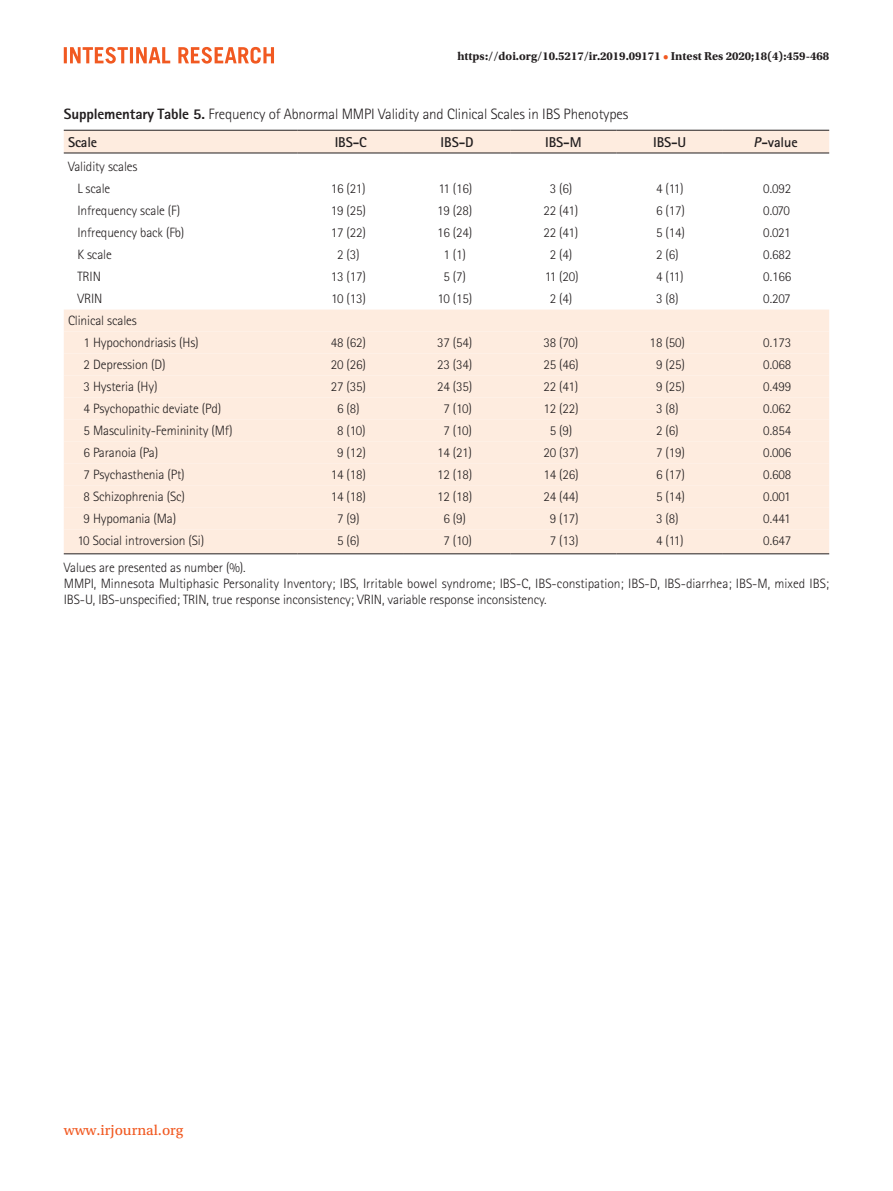
<style>
.page{position:relative;width:893px;height:1191px;background:#fff}
.page>*{position:absolute;margin:0;border:0;box-sizing:border-box;transform-origin:0 0}
.표그림제목{font:300 15px "Rotis Sans Serif Std";letter-spacing:-.01em;color:#231f20}
.t1{font:15px "Utopia Std Capt";color:#f15921}
.표항목{font:700 14.25px "Rotis Sans Serif Std";letter-spacing:-.01em;color:#231f20}
.표본문{font:300 13.5px/16.2px "Rotis Sans Serif Std";letter-spacing:-.01em;color:#231f20}
.t2{font:700 12px "Utopia Std";color:#231f20}
.s1{color:#f15921}
.s2{font-weight:800}
.s3{font-style:italic}
</style>
<div class="page">
<svg style="left:64px;top:47px;width:210px;height:17px"></svg>
<div style="left:64px;top:131px;width:765px;height:22px;background:#feecdf"></div>
<div style="left:64px;top:309px;width:765px;height:244px;background:#feecdf"></div>
<div style="left:64px;top:331px;width:765px;height:199px;background:#feecdf"></div>
<hr style="left:64px;top:553px;width:234px;height:1px;background:#231f20">
<hr style="left:298px;top:553px;width:106px;height:1px;background:#231f20">
<hr style="left:404px;top:553px;width:106px;height:1px;background:#231f20">
<hr style="left:510px;top:553px;width:107px;height:1px;background:#231f20">
<hr style="left:617px;top:553px;width:106px;height:1px;background:#231f20">
<hr style="left:723px;top:553px;width:106px;height:1px;background:#231f20">
<hr style="left:64px;top:130px;width:234px;height:1px;background:#231f20">
<hr style="left:298px;top:130px;width:106px;height:1px;background:#231f20">
<hr style="left:404px;top:130px;width:106px;height:1px;background:#231f20">
<hr style="left:510px;top:130px;width:107px;height:1px;background:#231f20">
<hr style="left:617px;top:130px;width:106px;height:1px;background:#231f20">
<hr style="left:723px;top:130px;width:106px;height:1px;background:#231f20">
<hr style="left:64px;top:153px;width:234px;height:1px;background:#231f20">
<hr style="left:298px;top:153px;width:106px;height:1px;background:#231f20">
<hr style="left:404px;top:153px;width:106px;height:1px;background:#231f20">
<hr style="left:510px;top:153px;width:107px;height:1px;background:#231f20">
<hr style="left:617px;top:153px;width:106px;height:1px;background:#231f20">
<hr style="left:723px;top:153px;width:106px;height:1px;background:#231f20">
<p class="t2" style="left:457px;top:49px;width:373px">https://doi.org/10.5217/ir.2019.09171 <span class="s1">•</span> Intest Res 2020;18(4):459-468</p>
<p class="표그림제목" style="left:64px;top:105px;width:566px"><span class="s2">Supplementary Table 5.</span> Frequency of Abnormal MMPI Validity and Clinical Scales in IBS Phenotypes</p>
<p class="표항목" style="left:68px;top:133px;width:31px">Scale</p>
<p class="표항목" style="left:335px;top:133px;width:34px">IBS-C</p>
<p class="표항목" style="left:441px;top:133px;width:34px">IBS-D</p>
<p class="표항목" style="left:545px;top:133px;width:38px">IBS-M</p>
<p class="표항목" style="left:653px;top:133px;width:35px">IBS-U</p>
<p class="표항목" style="left:754px;top:133px;width:46px"><span class="s3">P</span>-value</p>
<p class="표본문" style="left:68px;top:158px;width:71px">Validity scales</p>
<p class="표본문" style="left:77px;top:180px;width:34px">L scale</p>
<p class="표본문" style="left:331px;top:180px;width:36px">16 (21)</p>
<p class="표본문" style="left:438px;top:180px;width:35px">11 (16)</p>
<p class="표본문" style="left:550px;top:180px;width:24px">3 (6)</p>
<p class="표본문" style="left:656px;top:180px;width:29px">4 (11)</p>
<p class="표본문" style="left:763px;top:180px;width:29px">0.092</p>
<p class="표본문" style="left:77px;top:202px;width:104px">Infrequency scale (F)</p>
<p class="표본문" style="left:331px;top:202px;width:37px">19 (25)</p>
<p class="표본문" style="left:437px;top:202px;width:37px">19 (28)</p>
<p class="표본문" style="left:543px;top:202px;width:36px">22 (41)</p>
<p class="표본문" style="left:656px;top:202px;width:31px">6 (17)</p>
<p class="표본문" style="left:763px;top:202px;width:28px">0.070</p>
<p class="표본문" style="left:77px;top:224px;width:109px">Infrequency back (Fb)</p>
<p class="표본문" style="left:331px;top:224px;width:37px">17 (22)</p>
<p class="표본문" style="left:437px;top:224px;width:37px">16 (24)</p>
<p class="표본문" style="left:543px;top:224px;width:36px">22 (41)</p>
<p class="표본문" style="left:656px;top:224px;width:31px">5 (14)</p>
<p class="표본문" style="left:763px;top:224px;width:29px">0.021</p>
<p class="표본문" style="left:77px;top:246px;width:36px">K scale</p>
<p class="표본문" style="left:337px;top:246px;width:24px">2 (3)</p>
<p class="표본문" style="left:443px;top:246px;width:24px">1 (1)</p>
<p class="표본문" style="left:550px;top:246px;width:24px">2 (4)</p>
<p class="표본문" style="left:656px;top:246px;width:24px">2 (6)</p>
<p class="표본문" style="left:763px;top:246px;width:29px">0.682</p>
<p class="표본문" style="left:77px;top:268px;width:25px">TRIN</p>
<p class="표본문" style="left:331px;top:268px;width:37px">13 (17)</p>
<p class="표본문" style="left:443px;top:268px;width:24px">5 (7)</p>
<p class="표본문" style="left:545px;top:268px;width:35px">11 (20)</p>
<p class="표본문" style="left:656px;top:268px;width:29px">4 (11)</p>
<p class="표본문" style="left:763px;top:268px;width:29px">0.166</p>
<p class="표본문" style="left:77px;top:290px;width:27px">VRIN</p>
<p class="표본문" style="left:331px;top:290px;width:36px">10 (13)</p>
<p class="표본문" style="left:437px;top:290px;width:36px">10 (15)</p>
<p class="표본문" style="left:550px;top:290px;width:24px">2 (4)</p>
<p class="표본문" style="left:656px;top:290px;width:24px">3 (8)</p>
<p class="표본문" style="left:763px;top:290px;width:29px">0.207</p>
<p class="표본문" style="left:68px;top:312px;width:70px">Clinical scales</p>
<p class="표본문" style="left:84px;top:334px;width:117px">1 Hypochondriasis (Hs)</p>
<p class="표본문" style="left:331px;top:334px;width:37px">48 (62)</p>
<p class="표본문" style="left:437px;top:334px;width:37px">37 (54)</p>
<p class="표본문" style="left:543px;top:334px;width:36px">38 (70)</p>
<p class="표본문" style="left:650px;top:334px;width:37px">18 (50)</p>
<p class="표본문" style="left:763px;top:334px;width:29px">0.173</p>
<p class="표본문" style="left:84px;top:356px;width:83px">2 Depression (D)</p>
<p class="표본문" style="left:331px;top:356px;width:37px">20 (26)</p>
<p class="표본문" style="left:437px;top:356px;width:37px">23 (34)</p>
<p class="표본문" style="left:543px;top:356px;width:37px">25 (46)</p>
<p class="표본문" style="left:656px;top:356px;width:31px">9 (25)</p>
<p class="표본문" style="left:763px;top:356px;width:29px">0.068</p>
<p class="표본문" style="left:84px;top:378px;width:75px">3 Hysteria (Hy)</p>
<p class="표본문" style="left:331px;top:378px;width:37px">27 (35)</p>
<p class="표본문" style="left:437px;top:378px;width:37px">24 (35)</p>
<p class="표본문" style="left:543px;top:378px;width:36px">22 (41)</p>
<p class="표본문" style="left:656px;top:378px;width:31px">9 (25)</p>
<p class="표본문" style="left:763px;top:378px;width:29px">0.499</p>
<p class="표본문" style="left:84px;top:400px;width:139px">4 Psychopathic deviate (Pd)</p>
<p class="표본문" style="left:337px;top:400px;width:24px">6 (8)</p>
<p class="표본문" style="left:443px;top:400px;width:30px">7 (10)</p>
<p class="표본문" style="left:543px;top:400px;width:37px">12 (22)</p>
<p class="표본문" style="left:656px;top:400px;width:24px">3 (8)</p>
<p class="표본문" style="left:763px;top:400px;width:29px">0.062</p>
<p class="표본문" style="left:84px;top:422px;width:150px">5 Masculinity-Femininity (Mf)</p>
<p class="표본문" style="left:337px;top:422px;width:30px">8 (10)</p>
<p class="표본문" style="left:443px;top:422px;width:30px">7 (10)</p>
<p class="표본문" style="left:550px;top:422px;width:24px">5 (9)</p>
<p class="표본문" style="left:656px;top:422px;width:24px">2 (6)</p>
<p class="표본문" style="left:763px;top:422px;width:29px">0.854</p>
<p class="표본문" style="left:84px;top:445px;width:76px">6 Paranoia (Pa)</p>
<p class="표본문" style="left:337px;top:445px;width:31px">9 (12)</p>
<p class="표본문" style="left:437px;top:445px;width:36px">14 (21)</p>
<p class="표본문" style="left:543px;top:445px;width:37px">20 (37)</p>
<p class="표본문" style="left:656px;top:445px;width:31px">7 (19)</p>
<p class="표본문" style="left:763px;top:445px;width:29px">0.006</p>
<p class="표본문" style="left:84px;top:467px;width:103px">7 Psychasthenia (Pt)</p>
<p class="표본문" style="left:331px;top:467px;width:37px">14 (18)</p>
<p class="표본문" style="left:437px;top:467px;width:37px">12 (18)</p>
<p class="표본문" style="left:543px;top:467px;width:37px">14 (26)</p>
<p class="표본문" style="left:656px;top:467px;width:31px">6 (17)</p>
<p class="표본문" style="left:763px;top:467px;width:29px">0.608</p>
<p class="표본문" style="left:84px;top:489px;width:103px">8 Schizophrenia (Sc)</p>
<p class="표본문" style="left:331px;top:489px;width:37px">14 (18)</p>
<p class="표본문" style="left:437px;top:489px;width:37px">12 (18)</p>
<p class="표본문" style="left:543px;top:489px;width:37px">24 (44)</p>
<p class="표본문" style="left:656px;top:489px;width:31px">5 (14)</p>
<p class="표본문" style="left:763px;top:489px;width:29px">0.001</p>
<p class="표본문" style="left:84px;top:511px;width:94px">9 Hypomania (Ma)</p>
<p class="표본문" style="left:337px;top:511px;width:24px">7 (9)</p>
<p class="표본문" style="left:443px;top:511px;width:24px">6 (9)</p>
<p class="표본문" style="left:550px;top:511px;width:31px">9 (17)</p>
<p class="표본문" style="left:656px;top:511px;width:24px">3 (8)</p>
<p class="표본문" style="left:763px;top:511px;width:29px">0.441</p>
<p class="표본문" style="left:77px;top:533px;width:128px">10 Social introversion (Si)</p>
<p class="표본문" style="left:337px;top:533px;width:24px">5 (6)</p>
<p class="표본문" style="left:443px;top:533px;width:30px">7 (10)</p>
<p class="표본문" style="left:550px;top:533px;width:31px">7 (13)</p>
<p class="표본문" style="left:656px;top:533px;width:29px">4 (11)</p>
<p class="표본문" style="left:763px;top:533px;width:29px">0.647</p>
<p class="표본문" style="left:64px;top:559px;width:183px">Values are presented as number (%).</p>
<p class="표본문" style="left:64px;top:575px;width:767px">MMPI, Minnesota Multiphasic Personality Inventory; IBS, Irritable bowel syndrome; IBS-C, IBS-constipation; IBS-D, IBS-diarrhea; IBS-M, mixed IBS;<br>IBS-U, IBS-unspecified; TRIN, true response inconsistency; VRIN, variable response inconsistency.</p>
<p class="t1" style="left:64px;top:1122px;width:121px">www.irjournal.org</p>
</div>
